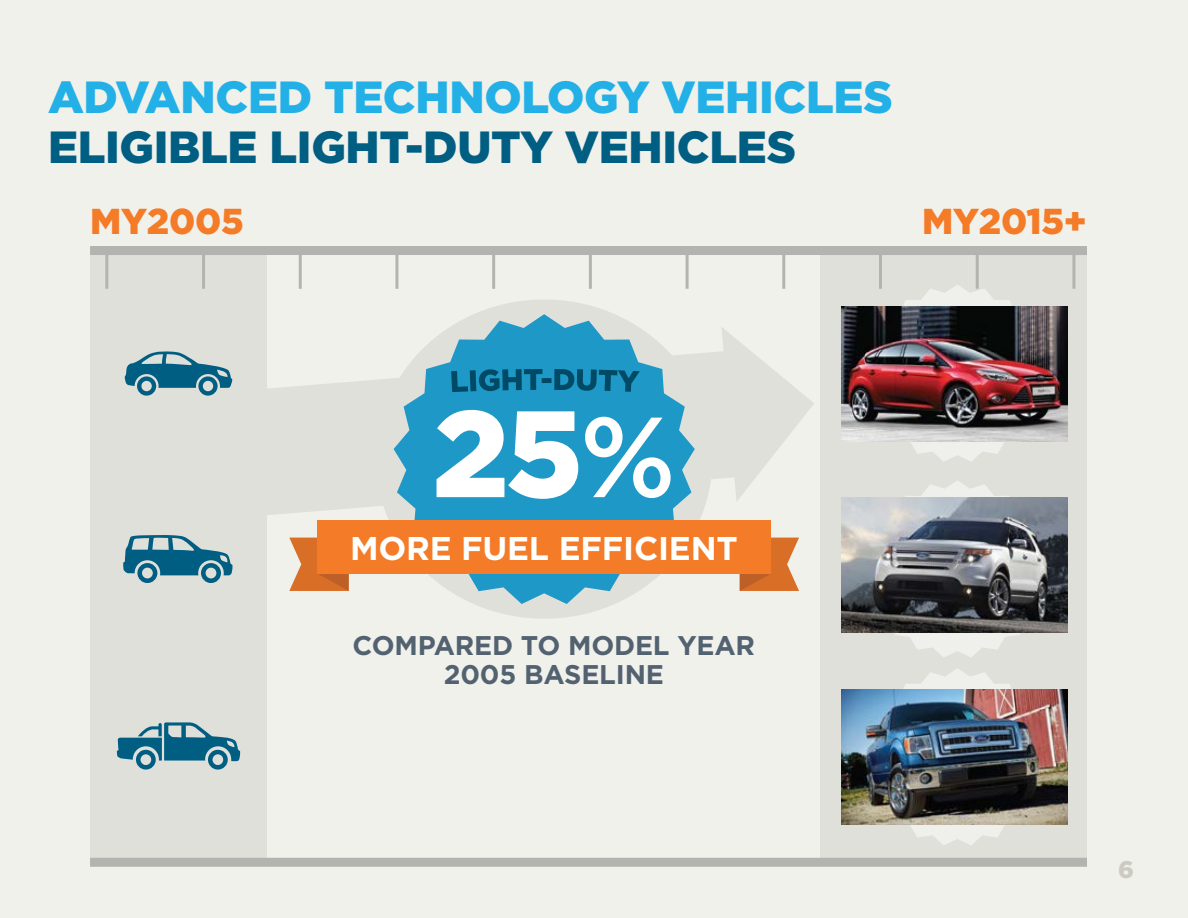
<style>
.page{position:relative;width:1188px;height:918px;background:#f1f1ec}
.page>*{position:absolute;margin:0;border:0;box-sizing:border-box;transform-origin:0 0}
.t1{font:900 122.55px "Gotham";color:#fff}
.t2{font:900 45px "Gotham";letter-spacing:-.005em;color:#23b0e6}
.t3{font:900 45px "Gotham";letter-spacing:-.005em;color:#005e83}
.t4{font:900 36px "Gotham";letter-spacing:-.005em;color:#f47b27}
.t5{font:700 32.85px "Gotham";letter-spacing:-.005em;color:#fff}
.t6{font:700 27px/29.4px "Gotham";letter-spacing:-.005em;color:#536270;text-align:center}
.t7{font:900 24px "Gotham";color:#cccac3}
.s1{font-weight:500;font-size:113.55px}
</style>
<div class="page">
<div style="left:90px;top:251px;width:177px;height:611px;background:#e0e0db"></div>
<div style="left:820px;top:251px;width:267px;height:611px;background:#e0e0db"></div>
<svg style="left:865px;top:481px;width:185px;height:176px"></svg>
<svg style="left:865px;top:668px;width:185px;height:177px"></svg>
<svg style="left:880px;top:284px;width:170px;height:177px"></svg>
<img style="left:842px;top:689px;width:226px;height:135px">
<img style="left:842px;top:498px;width:226px;height:135px">
<img style="left:842px;top:306px;width:226px;height:135px">
<svg style="left:125px;top:351px;width:107px;height:45px"></svg>
<svg style="left:117px;top:722px;width:123px;height:48px"></svg>
<div style="left:90px;top:246px;width:997px;height:9px;background:#b3b3af"></div>
<div style="left:90px;top:858px;width:997px;height:9px;background:#b3b3af"></div>
<hr style="left:105px;top:246px;width:3px;height:43px;background:#b3b3af">
<hr style="left:202px;top:246px;width:3px;height:43px;background:#b3b3af">
<hr style="left:299px;top:246px;width:3px;height:43px;background:#b3b3af">
<hr style="left:395px;top:246px;width:3px;height:43px;background:#b3b3af">
<hr style="left:589px;top:246px;width:3px;height:43px;background:#b3b3af">
<hr style="left:686px;top:246px;width:3px;height:43px;background:#b3b3af">
<hr style="left:782px;top:246px;width:3px;height:43px;background:#b3b3af">
<hr style="left:879px;top:246px;width:3px;height:43px;background:#b3b3af">
<hr style="left:976px;top:246px;width:3px;height:43px;background:#b3b3af">
<hr style="left:1072px;top:246px;width:3px;height:43px;background:#b3b3af">
<hr style="left:492px;top:246px;width:3px;height:43px;background:#b3b3af">
<svg style="left:123px;top:535px;width:110px;height:48px"></svg>
<svg style="left:267px;top:328px;width:547px;height:187px;fill:#e0e0db"></svg>
<div style="left:376px;top:299px;width:336px;height:320px;background:#e0e0db;border-radius:50%"></div>
<svg style="left:394px;top:314px;width:301px;height:290px;fill:#1e98c7"></svg>
<svg style="left:451px;top:369px;width:91px;height:23px"></svg>
<div style="left:542px;top:378px;width:10px;height:5px;background:#014a66"></div>
<svg style="left:554px;top:369px;width:86px;height:23px"></svg>
<svg style="left:289px;top:529px;width:60px;height:62px"></svg>
<svg style="left:740px;top:537px;width:59px;height:54px"></svg>
<div style="left:318px;top:520px;width:453px;height:54px;background:#f47b27"></div>
<h2 class="t2" style="left:48px;top:66px;width:846px">ADVANCED TECHNOLOGY VEHICLES</h2>
<h2 class="t3" style="left:48px;top:116px;width:750px">ELIGIBLE LIGHT-DUTY VEHICLES</h2>
<h3 class="t4" style="left:90px;top:197px;width:155px">MY2005</h3>
<h3 class="t4" style="left:922px;top:197px;width:166px">MY2015+</h3>
<h1 class="t1" style="left:433px;top:369px;width:245px">25<span class="s1">%</span></h1>
<p class="t5" style="left:350px;top:526px;width:389px">MORE FUEL EFFICIENT</p>
<p class="t6" style="left:353px;top:630px;width:404px">COMPARED TO MODEL YEAR<br>2005 BASELINE</p>
<p class="t7" style="left:1118px;top:852px;width:17px">6</p>
</div>
